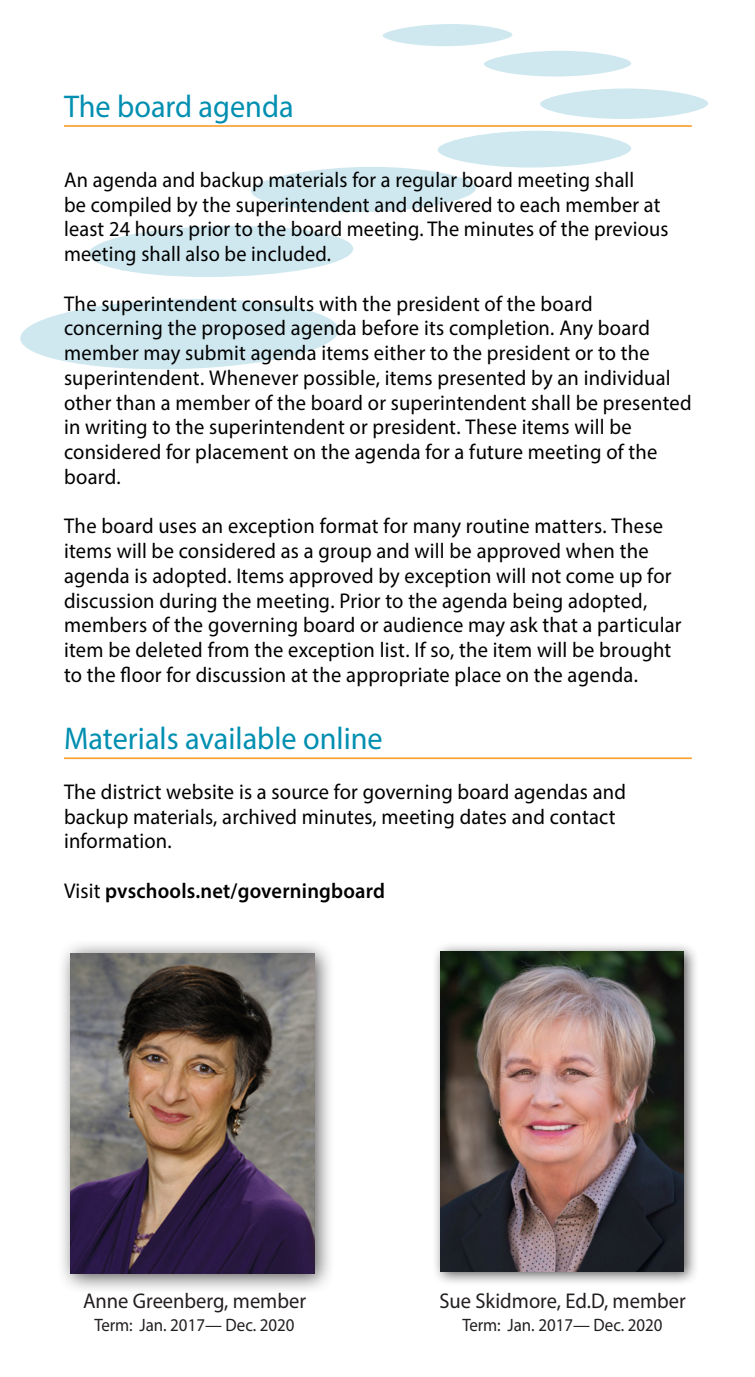
<style>
.page{position:relative;width:755px;height:1377px;background:#fff}
.page>*{position:absolute;margin:0;border:0;box-sizing:border-box;transform-origin:0 0}
.heading{font:31.5px "Myriad Pro";color:#008fb1;scale:.96 1}
.t1{font:21.38px/24.8px "Myriad Pro";letter-spacing:.01em;color:#000;scale:.96 1}
.t2{font:21.38px "Myriad Pro";color:#231f20;scale:.96 1}
.t3{font:600 21.38px "Myriad Pro";letter-spacing:.01em;color:#000;scale:.96 1}
.t4{font:18px "Myriad Pro";color:#231f20;scale:.94 1}
.s1{font-weight:400}
</style>
<div class="page">
<svg style="left:20px;top:299px;width:319px;height:70px"></svg>
<svg style="left:88px;top:226px;width:266px;height:51px"></svg>
<svg style="left:251px;top:131px;width:380px;height:81px"></svg>
<svg style="left:540px;top:89px;width:169px;height:30px"></svg>
<svg style="left:382px;top:24px;width:249px;height:53px"></svg>
<hr style="left:64px;top:125px;width:628px;height:2px;background:#f9a032">
<hr style="left:64px;top:757px;width:628px;height:2px;background:#f9a032">
<div style="left:431px;top:942px;width:268px;height:345px;background:#231f20;opacity:.75"></div>
<img style="left:440px;top:951px;width:243px;height:320px">
<div style="left:57px;top:939px;width:278px;height:356px;background:#231f20;opacity:.75"></div>
<img style="left:71px;top:953px;width:243px;height:321px">
<p class="heading" style="left:64px;top:87px;width:241px">The board agenda</p>
<p class="t1" style="left:64px;top:167px;width:631px">An agenda and backup materials for a regular board meeting shall<br>be compiled by the superintendent and delivered to each member at least 24 hours prior to the board meeting. The minutes of the previous meeting shall also be included.</p>
<p class="t1" style="left:64px;top:291px;width:655px">The superintendent consults with the president of the board concerning the proposed agenda before its completion. Any board member may submit agenda items either to the president or to the superintendent. Whenever possible, items presented by an individual other than a member of the board or superintendent shall be presented in writing to the superintendent or president. These items will be considered for placement on the agenda for a future meeting of the board.</p>
<p class="t1" style="left:64px;top:513px;width:645px">The board uses an exception format for many routine matters. These items will be considered as a group and will be approved when the agenda is adopted. Items approved by exception will not come up for discussion during the meeting. Prior to the agenda being adopted, members of the governing board or audience may ask that a particular item be deleted from the exception list. If so, the item will be brought to the floor for discussion at the appropriate place on the agenda.</p>
<p class="heading" style="left:64px;top:719px;width:333px">Materials available online</p>
<p class="t1" style="left:64px;top:779px;width:587px">The district website is a source for governing board agendas and backup materials, archived minutes, meeting dates and contact information.</p>
<p class="t3" style="left:64px;top:877px;width:336px"><span class="s1">Visit</span> pvschools.net/governingboard</p>
<p class="t2" style="left:83px;top:1287px;width:234px">Anne Greenberg, member</p>
<p class="t4" style="left:95px;top:1314px;width:214px">Term: Jan. 2017— Dec. 2020</p>
<p class="t2" style="left:439px;top:1287px;width:258px">Sue Skidmore, Ed.D, member</p>
<p class="t4" style="left:463px;top:1314px;width:214px">Term: Jan. 2017— Dec. 2020</p>
</div>
